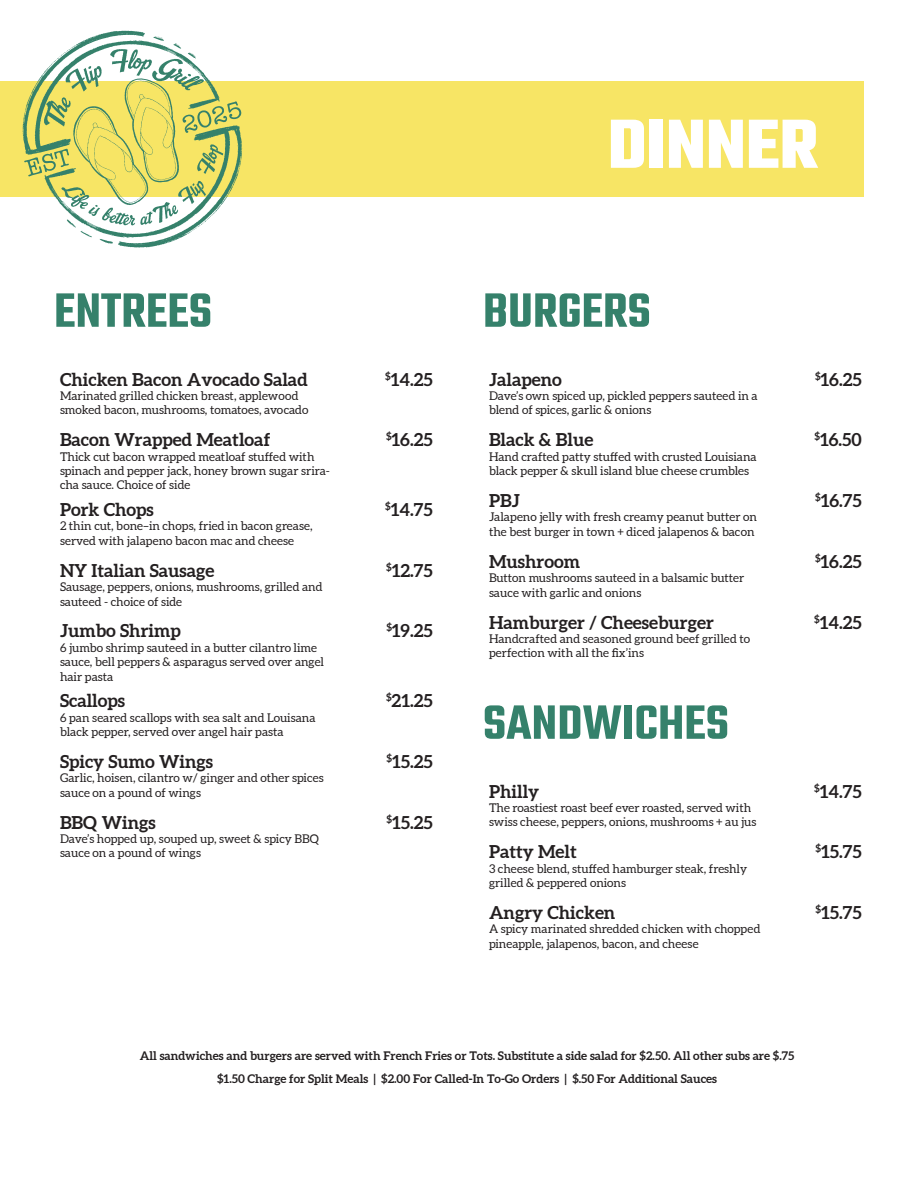
<style>
.page{position:relative;width:918px;height:1188px;background:#fff}
.page>*{position:absolute;margin:0;border:0;box-sizing:border-box;transform-origin:0 0}
.t1{font:700 75px "Teko";color:#fff}
.t2{font:600 52.5px "Teko";color:#35816b}
.t3{font:700 18px "Aleo";color:#231f20}
.t4{font:12px/14.4px "Aleo";color:#231f20}
.t5{font:700 12px "Aleo";color:#231f20}
</style>
<div class="page">
<div style="left:0;top:81px;width:864px;height:116px;background:#f7e565"></div>
<svg style="left:23px;top:31px;width:219px;height:217px"></svg>
<p class="t1" style="left:607px;top:96px;width:212px">DINNER</p>
<p class="t2" style="left:54px;top:278px;width:160px">ENTREES</p>
<p class="t2" style="left:483px;top:278px;width:169px">BURGERS</p>
<p class="t3" style="left:60px;top:368px;width:249px">Chicken Bacon Avocado Salad</p>
<p class="t4" style="left:60px;top:389px;width:250px">Marinated grilled chicken breast, applewood smoked bacon, mushrooms, tomatoes, avocado</p>
<p class="t3" style="left:60px;top:429px;width:212px">Bacon Wrapped Meatloaf</p>
<p class="t4" style="left:60px;top:450px;width:272px">Thick cut bacon wrapped meatloaf stuffed with spinach and pepper jack, honey brown sugar srira&shy;cha sauce. Choice of side</p>
<p class="t3" style="left:60px;top:498px;width:95px">Pork Chops</p>
<p class="t4" style="left:60px;top:519px;width:254px">2 thin cut, bone–in chops, fried in bacon grease, served with jalapeno bacon mac and cheese</p>
<p class="t3" style="left:60px;top:559px;width:156px">NY Italian Sausage</p>
<p class="t4" style="left:60px;top:580px;width:264px">Sausage, peppers, onions, mushrooms, grilled and sauteed - choice of side</p>
<p class="t3" style="left:60px;top:620px;width:122px">Jumbo Shrimp</p>
<p class="t4" style="left:60px;top:641px;width:266px">6 jumbo shrimp sauteed in a butter cilantro lime sauce, bell peppers &amp; asparagus served over angel hair pasta</p>
<p class="t3" style="left:60px;top:690px;width:67px">Scallops</p>
<p class="t4" style="left:60px;top:711px;width:257px">6 pan seared scallops with sea salt and Louisana black pepper, served over angel hair pasta</p>
<p class="t3" style="left:60px;top:750px;width:155px">Spicy Sumo Wings</p>
<p class="t4" style="left:60px;top:771px;width:265px">Garlic, hoisen, cilantro w/ ginger and other spices sauce on a pound of wings</p>
<p class="t3" style="left:60px;top:811px;width:97px">BBQ Wings</p>
<p class="t4" style="left:60px;top:832px;width:260px">Dave’s hopped up, souped up, sweet &amp; spicy BBQ sauce on a pound of wings</p>
<p class="t3" style="left:385px;top:368px;width:49px"><sup>$</sup>14.25</p>
<p class="t3" style="left:386px;top:429px;width:48px"><sup>$</sup>16.25</p>
<p class="t3" style="left:385px;top:498px;width:49px"><sup>$</sup>14.75</p>
<p class="t3" style="left:386px;top:559px;width:48px"><sup>$</sup>12.75</p>
<p class="t3" style="left:386px;top:620px;width:48px"><sup>$</sup>19.25</p>
<p class="t3" style="left:386px;top:690px;width:48px"><sup>$</sup>21.25</p>
<p class="t3" style="left:386px;top:750px;width:48px"><sup>$</sup>15.25</p>
<p class="t3" style="left:386px;top:811px;width:48px"><sup>$</sup>15.25</p>
<p class="t3" style="left:489px;top:368px;width:74px">Jalapeno</p>
<p class="t4" style="left:489px;top:389px;width:270px">Dave’s own spiced up, pickled peppers sauteed in a blend of spices, garlic &amp; onions</p>
<p class="t3" style="left:489px;top:429px;width:106px">Black &amp; Blue</p>
<p class="t4" style="left:489px;top:450px;width:269px">Hand crafted patty stuffed with crusted Louisiana black pepper &amp; skull island blue cheese crumbles</p>
<p class="t3" style="left:489px;top:489px;width:32px">PBJ</p>
<p class="t4" style="left:489px;top:511px;width:269px">Jalapeno jelly with fresh creamy peanut butter on the best burger in town + diced jalapenos &amp; bacon</p>
<p class="t3" style="left:489px;top:550px;width:93px">Mushroom</p>
<p class="t4" style="left:489px;top:571px;width:257px">Button mushrooms sauteed in a balsamic butter sauce with garlic and onions</p>
<p class="t3" style="left:489px;top:611px;width:226px">Hamburger / Cheeseburger</p>
<p class="t4" style="left:489px;top:632px;width:263px">Handcrafted and seasoned ground beef grilled to perfection with all the fix’ins</p>
<p class="t2" style="left:483px;top:690px;width:247px">SANDWICHES</p>
<p class="t3" style="left:489px;top:780px;width:52px">Philly</p>
<p class="t4" style="left:489px;top:801px;width:269px">The roastiest roast beef ever roasted, served with swiss cheese, peppers, onions, mushrooms + au jus</p>
<p class="t3" style="left:489px;top:841px;width:89px">Patty Melt</p>
<p class="t4" style="left:489px;top:862px;width:260px">3 cheese blend, stuffed hamburger steak, freshly grilled &amp; peppered onions</p>
<p class="t3" style="left:489px;top:901px;width:128px">Angry Chicken</p>
<p class="t4" style="left:489px;top:923px;width:273px">A spicy marinated shredded chicken with chopped pineapple, jalapenos, bacon, and cheese</p>
<p class="t3" style="left:815px;top:368px;width:48px"><sup>$</sup>16.25</p>
<p class="t3" style="left:815px;top:429px;width:49px"><sup>$</sup>16.50</p>
<p class="t3" style="left:815px;top:489px;width:48px"><sup>$</sup>16.75</p>
<p class="t3" style="left:815px;top:550px;width:48px"><sup>$</sup>16.25</p>
<p class="t3" style="left:814px;top:611px;width:49px"><sup>$</sup>14.25</p>
<p class="t3" style="left:814px;top:780px;width:49px"><sup>$</sup>14.75</p>
<p class="t3" style="left:816px;top:841px;width:48px"><sup>$</sup>15.75</p>
<p class="t3" style="left:816px;top:901px;width:48px"><sup>$</sup>15.75</p>
<p class="t5" style="left:140px;top:1049px;width:656px">All sandwiches and burgers are served with French Fries or Tots. Substitute a side salad for $2.50. All other subs are $.75</p>
<p class="t5" style="left:217px;top:1072px;width:501px">$1.50 Charge for Split Meals | $2.00 For Called-In To-Go Orders | $.50 For Additional Sauces</p>
</div>
